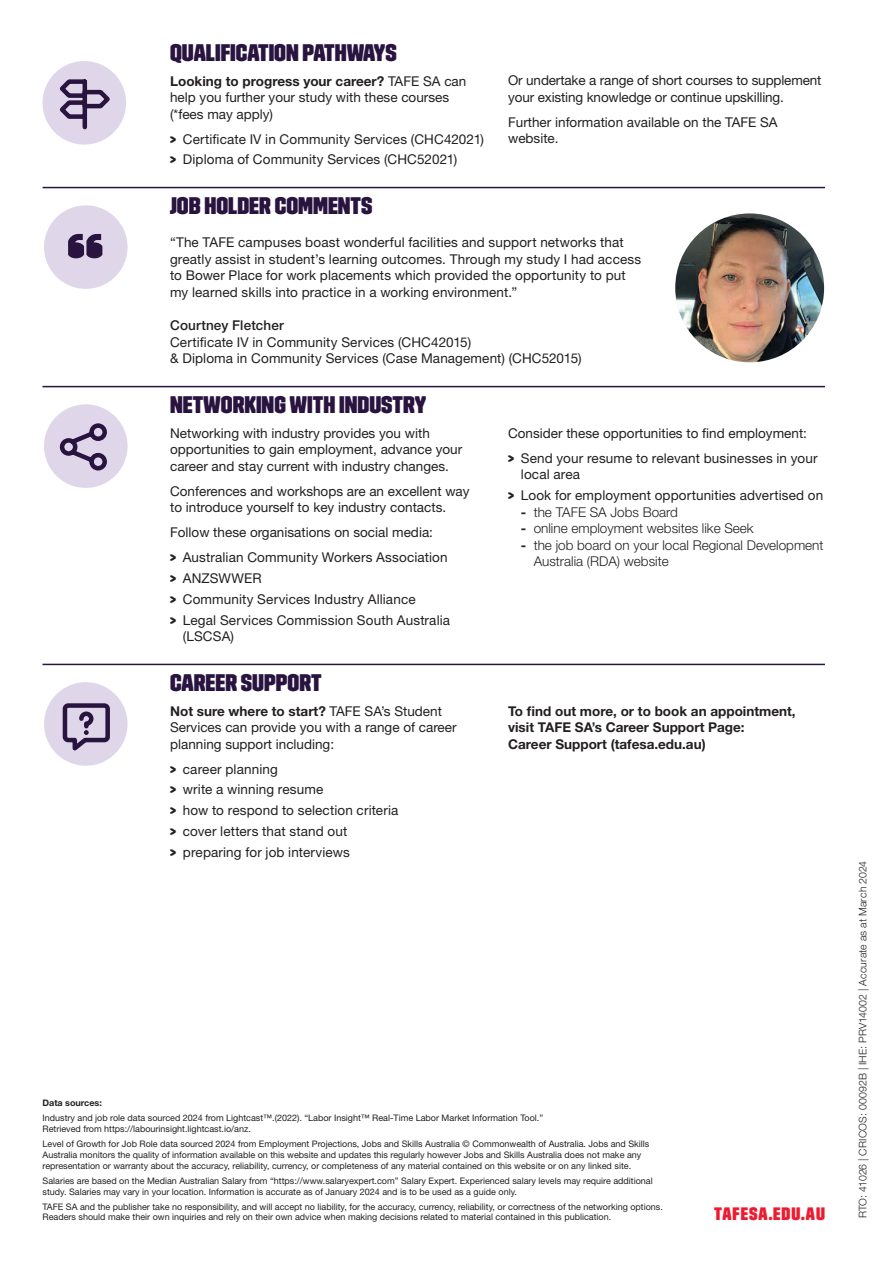
<style>
.page{position:relative;width:893px;height:1263px;background:#fff}
.page>*{position:absolute;margin:0;border:0;box-sizing:border-box;transform-origin:0 0}
.t1{font:24px "Trim Poster Average";color:#29133f}
.t2{font:18px "Trim Poster Average";letter-spacing:.05em;color:#ed1b30}
.t3{font:13.5px/16.5px "Helvetica Neue LT Std";letter-spacing:.005em;color:#231f20}
.t4{font:300 13.5px/16.5px "Helvetica Neue LT Std";color:#231f20}
.t5{font:700 13.5px/16.5px "Helvetica Neue LT Std";color:#231f20}
.t6{font:500 13.5px "Helvetica Neue LT Std";letter-spacing:.01em;color:#231f20}
.t7{font:300 10.5px "Helvetica Neue LT Std";letter-spacing:.015em;color:#231f20}
.t8{font:9px/10.8px "Helvetica Neue LT Std";color:#231f20}
.t9{font:700 9px "Helvetica Neue LT Std";color:#231f20}
.s1{font-weight:700}
.s2{font-family:"Trim Poster Average"}
</style>
<div class="page">
<hr style="left:43px;top:187px;width:782px;height:1px;background:#29133f">
<hr style="left:43px;top:386px;width:782px;height:1px;background:#29133f">
<hr style="left:43px;top:664px;width:782px;height:1px;background:#29133f">
<div style="left:44px;top:205px;width:84px;height:84px;background:#e0d6ea;border-radius:50%"></div>
<svg style="left:68px;top:234px;width:34px;height:24px"></svg>
<div style="left:44px;top:404px;width:84px;height:84px;background:#e0d6ea;border-radius:50%"></div>
<svg style="left:59px;top:423px;width:48px;height:48px"></svg>
<div style="left:44px;top:682px;width:84px;height:84px;background:#e0d6ea;border-radius:50%"></div>
<svg style="left:62px;top:703px;width:49px;height:55px"></svg>
<div style="left:43px;top:61px;width:83px;height:84px;background:#e0d6ea;border-radius:50%"></div>
<svg style="left:59px;top:79px;width:51px;height:51px"></svg>
<img style="left:675px;top:213px;width:149px;height:149px;border-radius:74px">
<h1 class="t1" style="left:170px;top:40px;width:228px">QUALIFICATION PATHWAYS</h1>
<p class="t3" style="left:170px;top:72px;width:298px"><span class="s1">Looking to progress your career?</span> TAFE SA can help you further your study with these courses (*fees may apply)</p>
<p class="t3" style="left:170px;top:128px;width:315px;line-height:20.7px"><span class="s2">&gt;</span> Certificate IV in Community Services (CHC42021) <span class="s2">&gt;</span> Diploma of Community Services (CHC52021)</p>
<p class="t3" style="left:508px;top:72px;width:315px">Or undertake a range of short courses to supplement your existing knowledge or continue upskilling.</p>
<p class="t3" style="left:508px;top:113px;width:271px">Further information available on the TAFE SA website.</p>
<h1 class="t1" style="left:170px;top:193px;width:204px">JOB HOLDER COMMENTS</h1>
<p class="t3" style="left:170px;top:234px;width:473px">“The TAFE campuses boast wonderful facilities and support networks that greatly assist in student’s learning outcomes. Through my study I had access to Bower Place for work placements which provided the opportunity to put my learned skills into practice in a working environment.”</p>
<p class="t6" style="left:170px;top:317px;width:115px">Courtney Fletcher</p>
<p class="t3" style="left:170px;top:334px;width:413px">Certificate IV in Community Services (CHC42015)<br>&amp; Diploma in Community Services (Case Management) (CHC52015)</p>
<h1 class="t1" style="left:170px;top:392px;width:258px">NETWORKING WITH INDUSTRY</h1>
<p class="t3" style="left:170px;top:425px;width:294px">Networking with industry provides you with opportunities to gain employment, advance your career and stay current with industry changes.</p>
<p class="t3" style="left:170px;top:483px;width:301px">Conferences and workshops are an excellent way to introduce yourself to key industry contacts.</p>
<p class="t3" style="left:170px;top:520px;width:279px;line-height:25px">Follow these organisations on social media:<br><span class="s2">&gt;</span> Australian Community Workers Association</p>
<p class="t3" style="left:170px;top:568px;width:281px;line-height:20.7px"><span class="s2">&gt;</span> ANZSWWER<br><span class="s2">&gt;</span> Community Services Industry Alliance<br><span class="s2">&gt;</span> Legal Services Commission South Australia</p>
<p class="t3" style="left:183px;top:628px;width:53px">(LSCSA)</p>
<p class="t3" style="left:508px;top:420px;width:311px;line-height:25px">Consider these opportunities to find employment:<br><span class="s2">&gt;</span> Send your resume to relevant businesses in your</p>
<p class="t3" style="left:508px;top:464px;width:317px;line-height:20.7px;text-indent:13px">local area<br><span class="s2">&gt;</span> Look for employment opportunities advertised on</p>
<p class="t4" style="left:521px;top:503px;width:159px"><span class="s1">-</span> the TAFE SA Jobs Board</p>
<p class="t4" style="left:521px;top:520px;width:234px"><span class="s1">-</span> online employment websites like Seek</p>
<p class="t4" style="left:534px;top:536px;width:291px;text-indent:-13px"><span class="s1">-</span> the job board on your local Regional Development<br>Australia (RDA) website</p>
<h1 class="t1" style="left:170px;top:670px;width:153px">CAREER SUPPORT</h1>
<p class="t3" style="left:170px;top:702px;width:288px"><span class="s1">Not sure where to start?</span> TAFE SA’s Student<br>Services can provide you with a range of career planning support including:</p>
<p class="t3" style="left:170px;top:758px;width:230px;line-height:20.7px"><span class="s2">&gt;</span> career planning<br><span class="s2">&gt;</span> write a winning resume<br><span class="s2">&gt;</span> how to respond to selection criteria <span class="s2">&gt;</span> cover letters that stand out<br><span class="s2">&gt;</span> preparing for job interviews</p>
<p class="t5" style="left:508px;top:702px;width:289px">To find out more, or to book an appointment, visit TAFE SA’s Career Support Page:<br>Career Support (tafesa.edu.au)</p>
<p class="t9" style="left:43px;top:1097px;width:61px">Data sources:</p>
<p class="t8" style="left:43px;top:1112px;width:502px">Industry and job role data sourced 2024 from Lightcast™.(2022). “Labor Insight™ Real-Time Labor Market Information Tool.”<br>Retrieved from https://labourinsight.lightcast.io/anz.</p>
<p class="t8" style="left:43px;top:1138px;width:608px">Level of Growth for Job Role data sourced 2024 from Employment Projections, Jobs and Skills Australia © Commonwealth of Australia. Jobs and Skills<br>Australia monitors the quality of information available on this website and updates this regularly however Jobs and Skills Australia does not make any representation or warranty about the accuracy, reliability, currency, or completeness of any material contained on this website or on any linked site.</p>
<p class="t8" style="left:43px;top:1175px;width:612px">Salaries are based on the Median Australian Salary from “https://www.salaryexpert.com” Salary Expert. Experienced salary levels may require additional study. Salaries may vary in your location. Information is accurate as of January 2024 and is to be used as a guide only.</p>
<p class="t8" style="left:43px;top:1201px;width:622px">TAFE SA and the publisher take no responsibility, and will accept no liability, for the accuracy, currency, reliability, or correctness of the networking options.<br>Readers should make their own inquiries and rely on their own advice when making decisions related to material contained in this publication.</p>
<h2 class="t2" style="left:714px;top:1205px;width:112px">TAFESA.EDU.AU</h2>
<p class="t7" style="left:856px;top:1218px;width:359px;rotate:-90deg">RTO: 41026 | CRICOS: 00092B | IHE: PRV14002 | Accurate as at March 2024</p>
</div>
